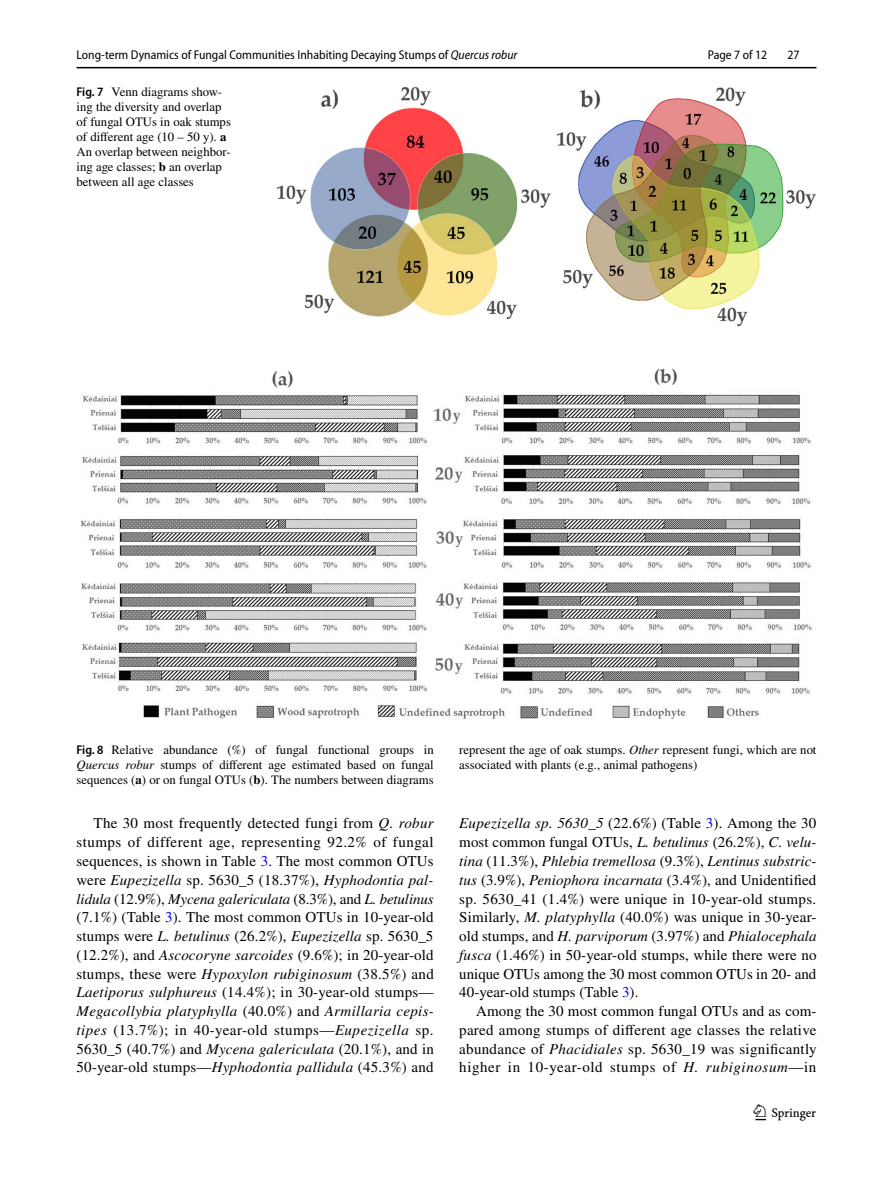
<style>
.page{position:relative;width:893px;height:1187px;background:#fff}
.page>*{position:absolute;margin:0;border:0;box-sizing:border-box;transform-origin:0 0}
.t1{font:22.5px "Springnew Regular 3";color:#000}
.t2{font:15px/18.8px "STIX";letter-spacing:.015em;color:#000;text-align:justify}
.t3{font:12.75px/15px "STIX";color:#000}
.t4{font:semi-condensed 12.75px "Myriad Pro";color:#000}
.s1{font-style:italic}
.s2{font-family:"Myriad Pro";font-weight:600;font-stretch:semi-condensed}
.s3{font-weight:700}
.s4{color:#00f}
</style>
<div class="page">
<hr style="left:77px;top:67px;width:739px;height:1px;background:#000">
<img style="left:277px;top:87px;width:539px;height:239px">
<img style="left:81px;top:368px;width:731px;height:351px">
<p class="t4" style="left:77px;top:48px;width:442px">Long‑term Dynamics of Fungal Communities Inhabiting Decaying Stumps of <span class="s1">Quercus robur</span></p>
<p class="t3" style="left:77px;top:85px;width:156px"><span class="s2">Fig. 7</span> Venn diagrams show&shy;ing the diversity and overlap of fungal OTUs in oak stumps of different age (10 – 50 y). <span class="s3">a<br></span>An overlap between neighbor&shy;ing age classes; <span class="s3">b</span> an overlap between all age classes</p>
<p class="t4" style="left:708px;top:48px;width:61px">Page 7 of 12</p>
<p class="t4" style="left:787px;top:48px;width:14px">27</p>
<p class="t3" style="left:77px;top:743px;width:359px;text-align:justify"><span class="s2">Fig. 8</span> Relative abundance (%) of fungal functional groups in <span class="s1">Quercus robur</span> stumps of different age estimated based on fungal sequences (<span class="s3">a</span>) or on fungal OTUs (<span class="s3">b</span>). The numbers between diagrams</p>
<p class="t3" style="left:459px;top:743px;width:359px">represent the age of oak stumps. <span class="s1">Other</span> represent fungi, which are not associated with plants (e.g., animal pathogens)</p>
<p class="t2" style="left:77px;top:815px;width:359px;text-indent:17px">The 30 most frequently detected fungi from <span class="s1">Q. robur </span>stumps of different age, representing 92.2% of fungal sequences, is shown in Table <span class="s4">3</span>. The most common OTUs were <span class="s1">Eupezizella</span> sp. 5630_5 (18.37%), <span class="s1">Hyphodontia pal&shy;lidula</span> (12.9%), <span class="s1">Mycena galericulata</span> (8.3%), and <span class="s1">L. betulinus </span>(7.1%) (Table <span class="s4">3</span>). The most common OTUs in 10-year-old stumps were <span class="s1">L. betulinus</span> (26.2%), <span class="s1">Eupezizella</span> sp. 5630_5 (12.2%), and <span class="s1">Ascocoryne sarcoides</span> (9.6%); in 20-year-old stumps, these were <span class="s1">Hypoxylon rubiginosum</span> (38.5%) and <span class="s1">Laetiporus sulphureus</span> (14.4%); in 30-year-old stumps— <span class="s1">Megacollybia platyphylla</span> (40.0%) and <span class="s1">Armillaria cepis&shy;tipes</span> (13.7%); in 40-year-old stumps—<span class="s1">Eupezizella</span> sp.<br>5630_5 (40.7%) and <span class="s1">Mycena galericulata</span> (20.1%), and in 50-year-old stumps—<span class="s1">Hyphodontia pallidula</span> (45.3%) and</p>
<p class="t2" style="left:459px;top:815px;width:359px"><span class="s1">Eupezizella sp. 5630_5</span> (22.6%) (Table <span class="s4">3</span>). Among the 30 most common fungal OTUs, <span class="s1">L. betulinus</span> (26.2%), <span class="s1">C. velu&shy;tina</span> (11.3%), <span class="s1">Phlebia tremellosa</span> (9.3%), <span class="s1">Lentinus substric&shy;tus</span> (3.9%), <span class="s1">Peniophora incarnata</span> (3.4%), and Unidentified sp. 5630_41 (1.4%) were unique in 10-year-old stumps.<br>Similarly, <span class="s1">M. platyphylla</span> (40.0%) was unique in 30-year&shy;old stumps, and <span class="s1">H. parviporum</span> (3.97%) and <span class="s1">Phialocephala fusca</span> (1.46%) in 50-year-old stumps, while there were no unique OTUs among the 30 most common OTUs in 20- and 40-year-old stumps (Table <span class="s4">3</span>).</p>
<p class="t2" style="left:459px;top:1002px;width:359px;text-indent:17px">Among the 30 most common fungal OTUs and as com&shy;pared among stumps of different age classes the relative abundance of <span class="s1">Phacidiales</span> sp. 5630_19 was significantly higher in 10-year-old stumps of <span class="s1">H. rubiginosum</span>—in</p>
<h1 class="t1" style="left:755px;top:1104px;width:62px">1 3</h1>
</div>
